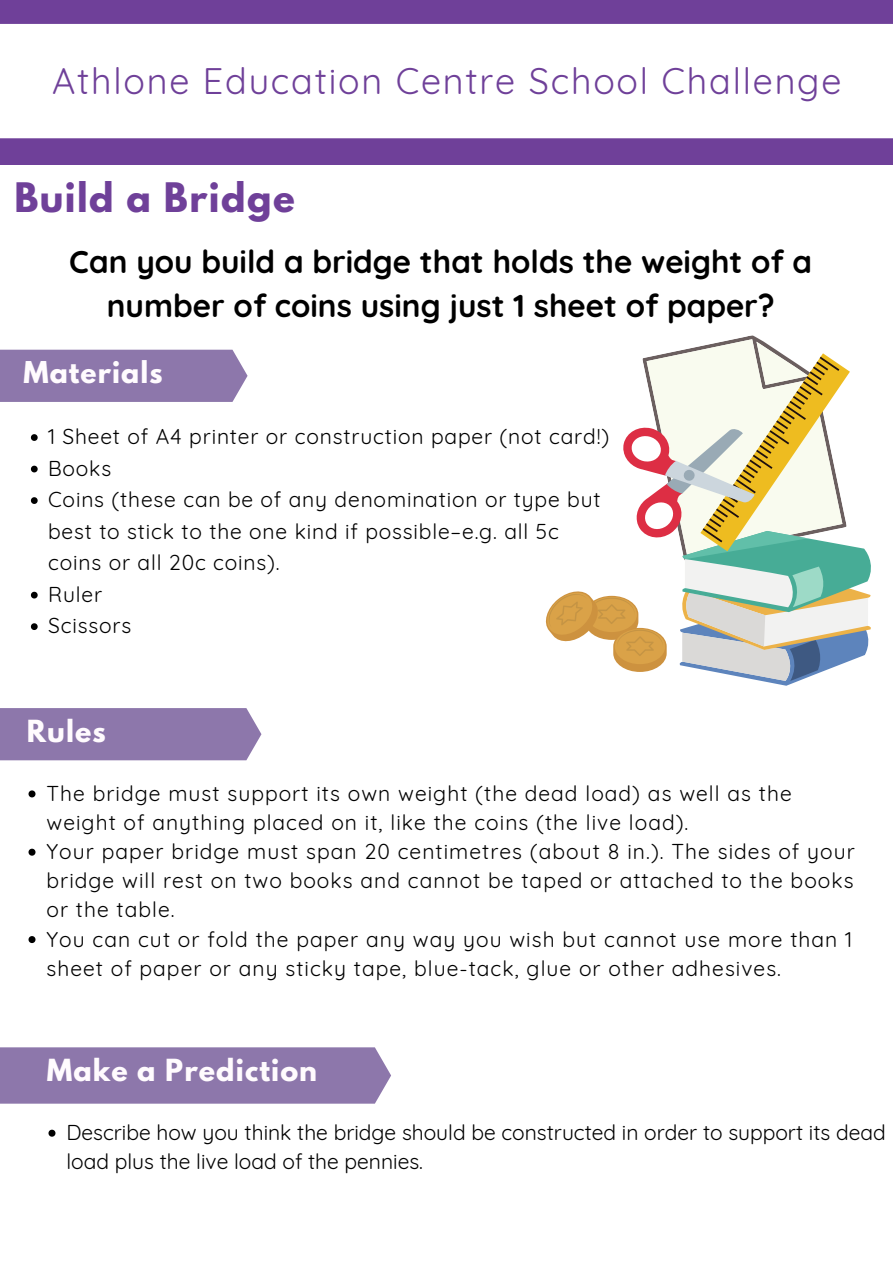
<style>
.page{position:relative;width:893px;height:1263px;background:#6f4099}
.page>*{position:absolute;margin:0;border:0;box-sizing:border-box;transform-origin:0 0}
.t1{font:36px "Quicksand";letter-spacing:.05em;color:#6f4099}
.t2{font:700 36px "League Spartan";letter-spacing:.04em;color:#6f4099}
.t3{font:700 31.5px/43.7px "Quicksand";color:#000;text-align:center}
.t4{font:700 27px "League Spartan";letter-spacing:.04em;color:#fffbfe}
.t5{font:700 26.62px "League Spartan";letter-spacing:.04em;color:#fffbfe}
.t6{font:21px/29.1px "Quicksand";letter-spacing:.05em;color:#000}
.t7{font:21px/29.1px "Quicksand";color:#000}
</style>
<div class="page">
<div style="left:0;top:166px;width:893px;height:1097px;background:#fff"></div>
<div style="left:0;top:24px;width:893px;height:114px;background:#fff"></div>
<svg style="left:29px;top:790px;width:6px;height:7px"></svg>
<svg style="left:29px;top:849px;width:6px;height:7px"></svg>
<svg style="left:29px;top:936px;width:6px;height:7px"></svg>
<div style="left:0;top:350px;width:247px;height:52px;background:#8d77ab"></div>
<div style="left:0;top:708px;width:261px;height:52px;background:#8d77ab"></div>
<svg style="left:31px;top:434px;width:7px;height:7px"></svg>
<svg style="left:31px;top:466px;width:7px;height:6px"></svg>
<svg style="left:31px;top:497px;width:7px;height:7px"></svg>
<svg style="left:31px;top:592px;width:7px;height:6px"></svg>
<svg style="left:31px;top:623px;width:7px;height:7px"></svg>
<svg style="left:546px;top:335px;width:325px;height:351px"></svg>
<svg style="left:48px;top:1130px;width:7px;height:7px"></svg>
<div style="left:0;top:1047px;width:391px;height:57px;background:#8d77ab"></div>
<h1 class="t1" style="left:52px;top:58px;width:791px">Athlone Education Centre School Challenge</h1>
<h1 class="t2" style="left:14px;top:180px;width:282px">Build a Bridge</h1>
<h2 class="t3" style="left:69px;top:239px;width:744px">Can you build a bridge that holds the weight of a number of coins using just 1 sheet of paper?</h2>
<p class="t5" style="left:23px;top:359px;width:141px">Materials</p>
<p class="t6" style="left:48px;top:421px;width:562px;line-height:31.5px">1 Sheet of A4 printer or construction paper (not card!)<br>Books<br>Coins (these can be of any denomination or type but best to stick to the one kind if possible–e.g. all 5c coins or all 20c coins).<br>Ruler<br>Scissors</p>
<p class="t4" style="left:27px;top:717px;width:80px">Rules</p>
<p class="t6" style="left:46px;top:778px;width:809px">The bridge must support its own weight (the dead load) as well as the weight of anything placed on it, like the coins (the live load).<br>Your paper bridge must span 20 centimetres (about 8 in.). The sides of your bridge will rest on two books and cannot be taped or attached to the books or the table.<br>You can cut or fold the paper any way you wish but cannot use more than 1 sheet of paper or any sticky tape, blue-tack, glue or other adhesives.</p>
<p class="t4" style="left:47px;top:1057px;width:272px">Make a Prediction</p>
<p class="t7" style="left:66px;top:1118px;width:820px">Describe how you think the bridge should be constructed in order to support its dead load plus the live load of the pennies.</p>
</div>
